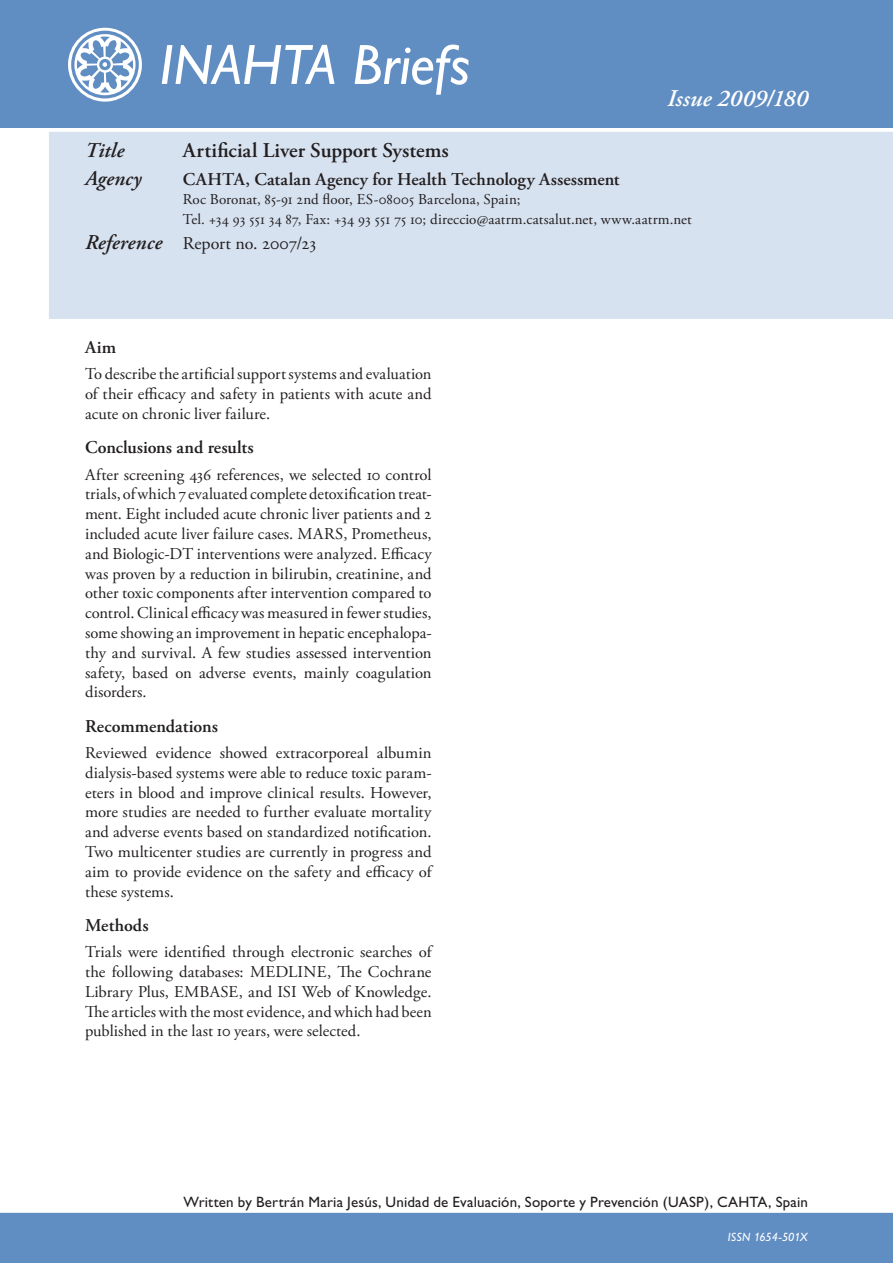
<style>
.page{position:relative;width:893px;height:1263px;background:#fff}
.page>*{position:absolute;margin:0;border:0;box-sizing:border-box;transform-origin:0 0}
.t1{font:italic 57px "Gill Alt One";color:#fff}
.Issue{font:italic 600 24px "Adobe Garamond Pro";letter-spacing:.005em;color:#fff}
.Title_ruta{font:600 21px "Adobe Garamond Pro";color:#231f20}
.Agency_text{font:italic 600 21px "Adobe Garamond Pro";letter-spacing:.005em;color:#231f20}
.Title_ruta-2{font:italic 600 21px "Adobe Garamond Pro";letter-spacing:.005em;color:#231f20}
.Agency_text-2{font:600 18px "Adobe Garamond Pro";letter-spacing:.005em;color:#231f20}
.Heading{font:600 18px "Adobe Garamond Pro";color:#231f20}
.Reference_text{font:18px "Adobe Garamond Pro";letter-spacing:.005em;color:#231f20}
.Text{font:16.5px/19.8px "Adobe Garamond Pro";letter-spacing:.005em;color:#231f20;text-align:justify}
.Agency_address{font:15px "Adobe Garamond Pro";letter-spacing:.01em;color:#231f20}
.Written_by{font:15px "Gill Alt One";letter-spacing:.01em;color:#231f20}
.Ö-Grouping__left{font:italic 12px "Gill Alt One";letter-spacing:-.005em;color:#fff}
.s1{font-weight:600;font-style:italic;font-size:21px}
</style>
<div class="page">
<div style="left:0;top:1213px;width:893px;height:50px;background:#608dc2"></div>
<div style="left:49px;top:132px;width:844px;height:187px;background:#d7e2f0"></div>
<div style="left:0;top:0;width:893px;height:128px;background:#608dc2"></div>
<p class="t1" style="left:159px;top:32px;width:312px">INAHTA Briefs</p>
<p class="Issue" style="left:667px;top:84px;width:142px">Issue 2009/180</p>
<p class="Title_ruta-2" style="left:85px;top:138px;width:41px">Title</p>
<p class="Title_ruta" style="left:183px;top:138px;width:267px">Artificial Liver Support Systems</p>
<p class="Agency_text" style="left:85px;top:166px;width:58px">Agency</p>
<p class="Agency_text-2" style="left:183px;top:169px;width:438px">CAHTA, Catalan Agency for Health Technology Assessment</p>
<p class="Agency_address" style="left:183px;top:190px;width:339px">Roc Boronat, 85-91 2nd floor, ES-08005 Barcelona, Spain;</p>
<p class="Agency_address" style="left:183px;top:210px;width:510px">Tel. +34 93 551 34 87, Fax: +34 93 551 75 10; direccio@aatrm.catsalut.net, www.aatrm.net</p>
<p class="Reference_text" style="left:85px;top:232px;width:233px"><span class="s1">Reference</span> Report no. 2007/23</p>
<p class="Heading" style="left:85px;top:337px;width:33px">Aim</p>
<p class="Text" style="left:85px;top:365px;width:348px">To describe the artificial support systems and evaluation of their efficacy and safety in patients with acute and acute on chronic liver failure.</p>
<p class="Heading" style="left:85px;top:437px;width:170px">Conclusions and results</p>
<p class="Text" style="left:85px;top:465px;width:348px">After screening 436 references, we selected 10 control trials, of which 7 evaluated complete detoxification treat&shy;ment. Eight included acute chronic liver patients and 2 included acute liver failure cases. MARS, Prometheus, and Biologic-DT interventions were analyzed. Efficacy was proven by a reduction in bilirubin, creatinine, and other toxic components after intervention compared to control. Clinical efficacy was measured in fewer studies, some showing an improvement in hepatic encephalopa&shy;thy and survival. A few studies assessed intervention safety, based on adverse events, mainly coagulation disorders.</p>
<p class="Heading" style="left:85px;top:716px;width:134px">Recommendations</p>
<p class="Text" style="left:85px;top:743px;width:348px">Reviewed evidence showed extracorporeal albumin dialysis-based systems were able to reduce toxic param&shy;eters in blood and improve clinical results. However, more studies are needed to further evaluate mortality and adverse events based on standardized notification.<br>Two multicenter studies are currently in progress and aim to provide evidence on the safety and efficacy of these systems.</p>
<p class="Heading" style="left:85px;top:915px;width:65px">Methods</p>
<p class="Text" style="left:85px;top:942px;width:348px">Trials were identified through electronic searches of the following databases: MEDLINE, The Cochrane Library Plus, EMBASE, and ISI Web of Knowledge.<br>The articles with the most evidence, and which had been published in the last 10 years, were selected.</p>
<p class="Written_by" style="left:183px;top:1193px;width:626px">Written by Bertrán Maria Jesús, Unidad de Evaluación, Soporte y Prevención (UASP), CAHTA, Spain</p>
<p class="Ö-Grouping__left" style="left:728px;top:1230px;width:82px">ISSN 1654-501X</p>
</div>
